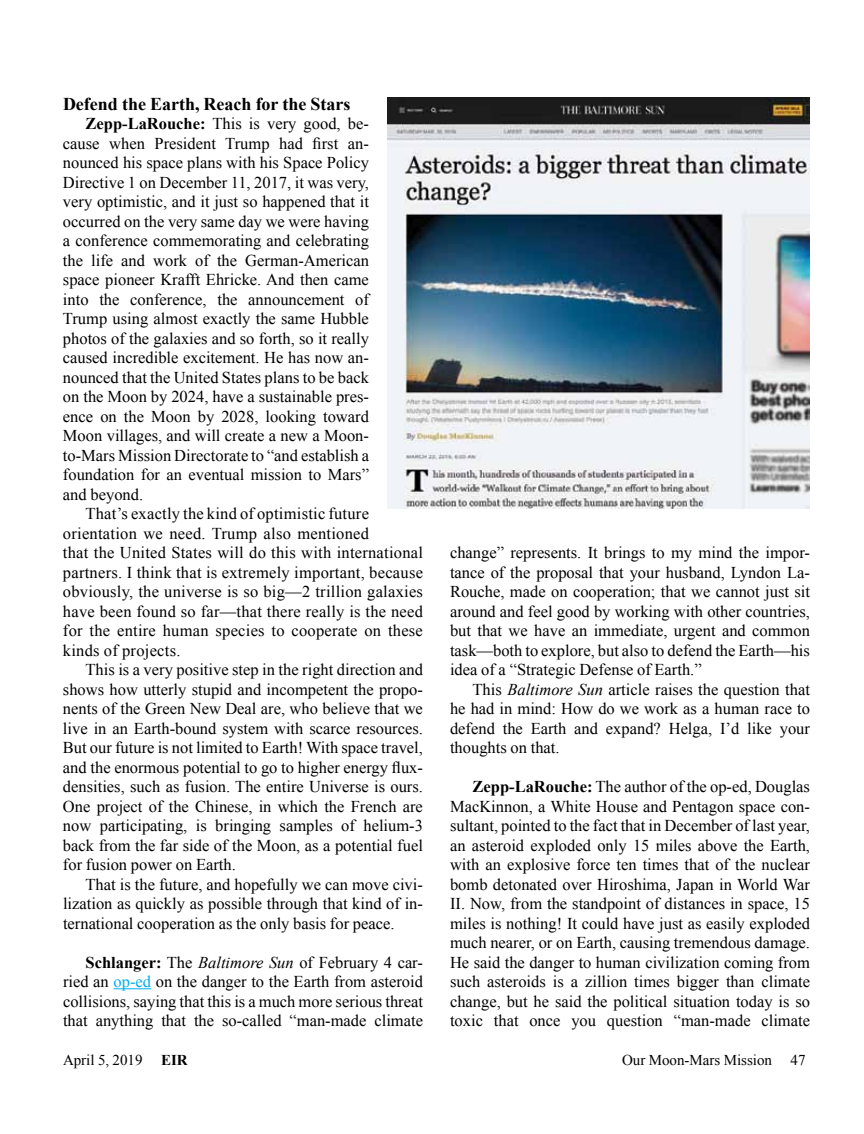
<style>
.page{position:relative;width:864px;height:1134px;background:#fff}
.page>*{position:absolute;margin:0;border:0;box-sizing:border-box;transform-origin:0 0}
.t1{font:700 18px "Times New Roman";color:#000}
.t2{font:16.5px/19.5px "Times New Roman";color:#000;text-align:justify}
.t3{font:15px "Times New Roman";color:#000}
.s1{font-weight:700}
.s2{font-style:italic}
.s3{color:#00aeef}
</style>
<div class="page">
<hr style="left:114px;top:988px;width:37px;height:1px;background:#00aeef">
<img style="left:387px;top:97px;width:423px;height:411px">
<p class="t1" style="left:63px;top:91px;width:289px">Defend the Earth, Reach for the Stars</p>
<p class="t2" style="left:63px;top:113px;width:308px;text-indent:23px"><span class="s1">Zepp-LaRouche:</span> This is very good, be&shy;cause when President Trump had first an&shy;nounced his space plans with his Space Policy Directive 1 on December 11, 2017, it was very, very optimistic, and it just so happened that it occurred on the very same day we were having a conference commemorating and celebrating the life and work of the German-American space pioneer Krafft Ehricke. And then came into the conference, the announcement of Trump using almost exactly the same Hubble photos of the galaxies and so forth, so it really caused incredible excitement. He has now an&shy;nounced that the United States plans to be back on the Moon by 2024, have a sustainable pres&shy;ence on the Moon by 2028, looking toward Moon villages, and will create a new a Moon&shy;to-Mars Mission Directorate to “and establish a foundation for an eventual mission to Mars” and beyond.</p>
<p class="t2" style="left:63px;top:504px;width:362px;text-align:left;text-indent:23px">That’s exactly the kind of optimistic future orientation we need. Trump also mentioned<br>that the United States will do this with international partners. I think that is extremely important, because obviously, the universe is so big—2 trillion galaxies have been found so far—that there really is the need for the entire human species to cooperate on these kinds of projects.</p>
<p class="t2" style="left:63px;top:660px;width:362px;text-indent:23px">This is a very positive step in the right direction and shows how utterly stupid and incompetent the propo&shy;nents of the Green New Deal are, who believe that we live in an Earth-bound system with scarce resources.<br>But our future is not limited to Earth! With space travel, and the enormous potential to go to higher energy flux&shy;densities, such as fusion. The entire Universe is ours.<br>One project of the Chinese, in which the French are now participating, is bringing samples of helium-3 back from the far side of the Moon, as a potential fuel for fusion power on Earth.</p>
<p class="t2" style="left:63px;top:874px;width:362px;text-indent:22px">That is the future, and hopefully we can move civi&shy;lization as quickly as possible through that kind of in&shy;ternational cooperation as the only basis for peace.</p>
<p class="t2" style="left:63px;top:952px;width:362px;text-indent:23px"><span class="s1">Schlanger:</span> The <span class="s2">Baltimore Sun</span> of February 4 car&shy;ried an <span class="s3">op-ed</span> on the danger to the Earth from asteroid collisions, saying that this is a much more serious threat that anything that the so-called “man-made climate</p>
<p class="t2" style="left:450px;top:543px;width:361px">change” represents. It brings to my mind the impor&shy;tance of the proposal that your husband, Lyndon La-Rouche, made on cooperation; that we cannot just sit around and feel good by working with other countries, but that we have an immediate, urgent and common task—both to explore, but also to defend the Earth—his idea of a “Strategic Defense of Earth.”</p>
<p class="t2" style="left:450px;top:679px;width:362px;text-indent:22px">This <span class="s2">Baltimore Sun</span> article raises the question that he had in mind: How do we work as a human race to defend the Earth and expand? Helga, I’d like your thoughts on that.</p>
<p class="t2" style="left:450px;top:777px;width:362px;text-indent:23px"><span class="s1">Zepp-LaRouche:</span> The author of the op-ed, Douglas MacKinnon, a White House and Pentagon space con&shy;sultant, pointed to the fact that in December of last year, an asteroid exploded only 15 miles above the Earth, with an explosive force ten times that of the nuclear bomb detonated over Hiroshima, Japan in World War II. Now, from the standpoint of distances in space, 15 miles is nothing! It could have just as easily exploded much nearer, or on Earth, causing tremendous damage.<br>He said the danger to human civilization coming from such asteroids is a zillion times bigger than climate change, but he said the political situation today is so toxic that once you question “man-made climate</p>
<p class="t3" style="left:63px;top:1050px;width:126px">April 5, 2019 <span class="s1">EIR</span></p>
<p class="t3" style="left:622px;top:1050px;width:185px">Our Moon-Mars Mission 47</p>
</div>
